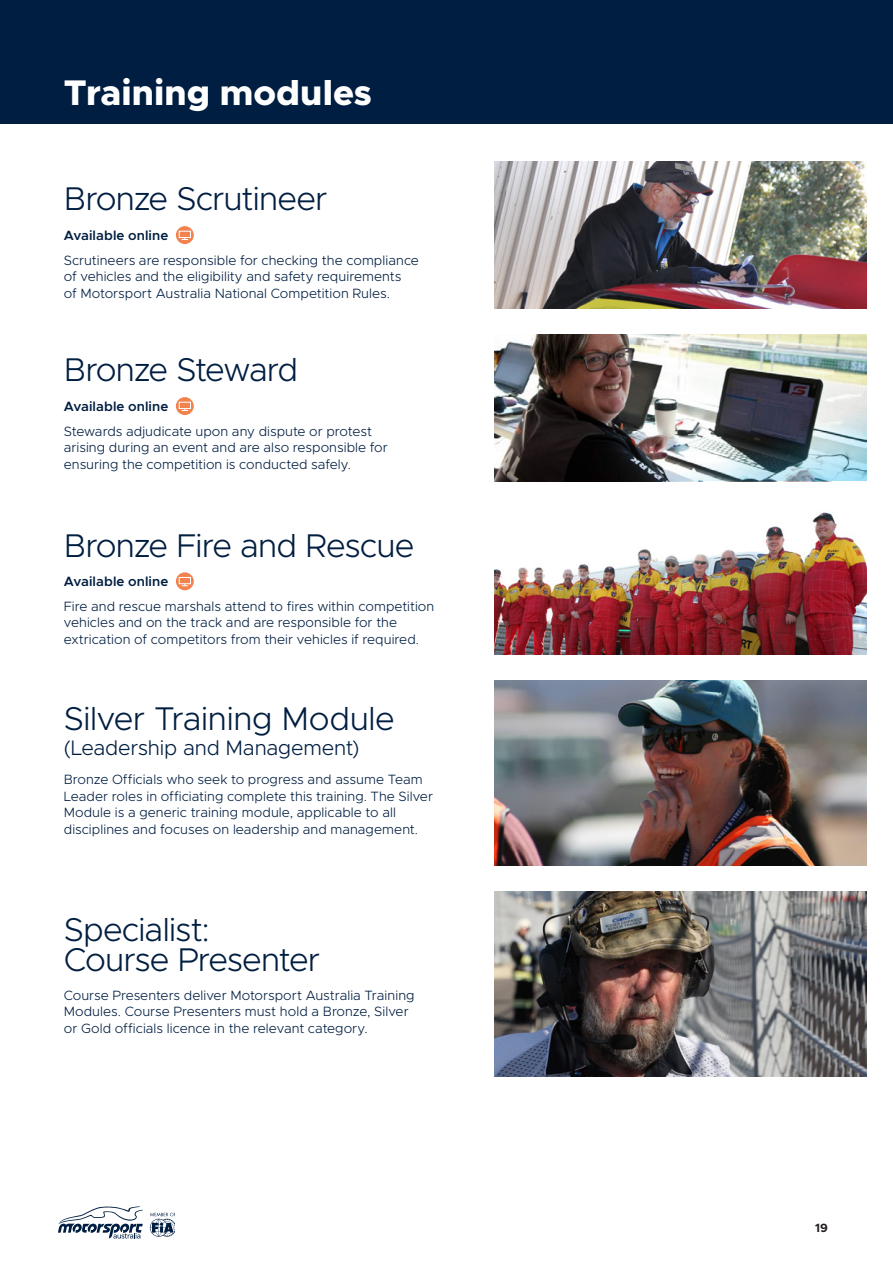
<style>
.page{position:relative;width:893px;height:1263px;background:#fff}
.page>*{position:absolute;margin:0;border:0;box-sizing:border-box;transform-origin:0 0}
.Heading_2{font:800 35.85px "Metropolis";color:#fff}
.Heading_2-2{font:300 33px/30px "Metropolis";letter-spacing:-.025em;color:#001e41}
.Heading_2-3{font:300 33px "Metropolis";letter-spacing:-.045em;color:#001e41}
.Heading_2-4{font:300 21px "Metropolis";letter-spacing:-.01em;color:#001e41}
.t1{font:300 13.5px/16.5px "Metropolis";letter-spacing:.005em;color:#001e41}
.t2{font:600 13.5px "Metropolis";letter-spacing:.005em;color:#001e41}
.t3{font:700 12px "Metropolis";color:#231f20}
</style>
<div class="page">
<div style="left:0;top:0;width:893px;height:123px;background:#001e41"></div>
<img style="left:495px;top:161px;width:372px;height:147px">
<img style="left:495px;top:334px;width:372px;height:147px">
<img style="left:495px;top:512px;width:372px;height:142px">
<img style="left:495px;top:681px;width:372px;height:184px">
<img style="left:495px;top:892px;width:372px;height:184px">
<svg style="left:176px;top:226px;width:18px;height:18px"></svg>
<div style="left:179px;top:231px;width:12px;height:7px;border:1px solid #fff"></div>
<svg style="left:182px;top:238px;width:6px;height:2px"></svg>
<svg style="left:176px;top:397px;width:18px;height:18px"></svg>
<div style="left:179px;top:402px;width:12px;height:7px;border:1px solid #fff"></div>
<svg style="left:182px;top:408px;width:6px;height:3px"></svg>
<svg style="left:176px;top:572px;width:18px;height:18px"></svg>
<div style="left:179px;top:577px;width:12px;height:7px;border:1px solid #fff"></div>
<svg style="left:182px;top:584px;width:6px;height:2px"></svg>
<svg style="left:58px;top:1206px;width:85px;height:32px"></svg>
<svg style="left:150px;top:1212px;width:25px;height:25px"></svg>
<p class="Heading_2" style="left:64px;top:70px;width:310px">Training modules</p>
<p class="Heading_2-2" style="left:64px;top:184px;width:265px">Bronze Scrutineer</p>
<p class="t2" style="left:64px;top:226px;width:106px">Available online</p>
<p class="t1" style="left:64px;top:252px;width:357px">Scrutineers are responsible for checking the compliance of vehicles and the eligibility and safety requirements<br>of Motorsport Australia National Competition Rules.</p>
<p class="Heading_2-3" style="left:64px;top:349px;width:236px">Bronze Steward</p>
<p class="t2" style="left:64px;top:397px;width:106px">Available online</p>
<p class="t1" style="left:64px;top:423px;width:326px">Stewards adjudicate upon any dispute or protest arising during an event and are also responsible for ensuring the competition is conducted safely.</p>
<p class="Heading_2-2" style="left:64px;top:530px;width:352px">Bronze Fire and Rescue</p>
<p class="t2" style="left:64px;top:573px;width:106px">Available online</p>
<p class="t1" style="left:64px;top:598px;width:372px">Fire and rescue marshals attend to fires within competition vehicles and on the track and are responsible for the extrication of competitors from their vehicles if required.</p>
<p class="Heading_2-2" style="left:64px;top:703px;width:333px">Silver Training Module</p>
<p class="Heading_2-4" style="left:64px;top:735px;width:297px">(Leadership and Management)</p>
<p class="t1" style="left:64px;top:771px;width:371px">Bronze Officials who seek to progress and assume Team Leader roles in officiating complete this training. The Silver Module is a generic training module, applicable to all disciplines and focuses on leadership and management.</p>
<p class="Heading_2-2" style="left:64px;top:914px;width:258px">Specialist:<br>Course Presenter</p>
<p class="t1" style="left:64px;top:987px;width:352px">Course Presenters deliver Motorsport Australia Training<br>Modules. Course Presenters must hold a Bronze, Silver or Gold officials licence in the relevant category.</p>
<p class="t3" style="left:815px;top:1220px;width:14px">19</p>
</div>
